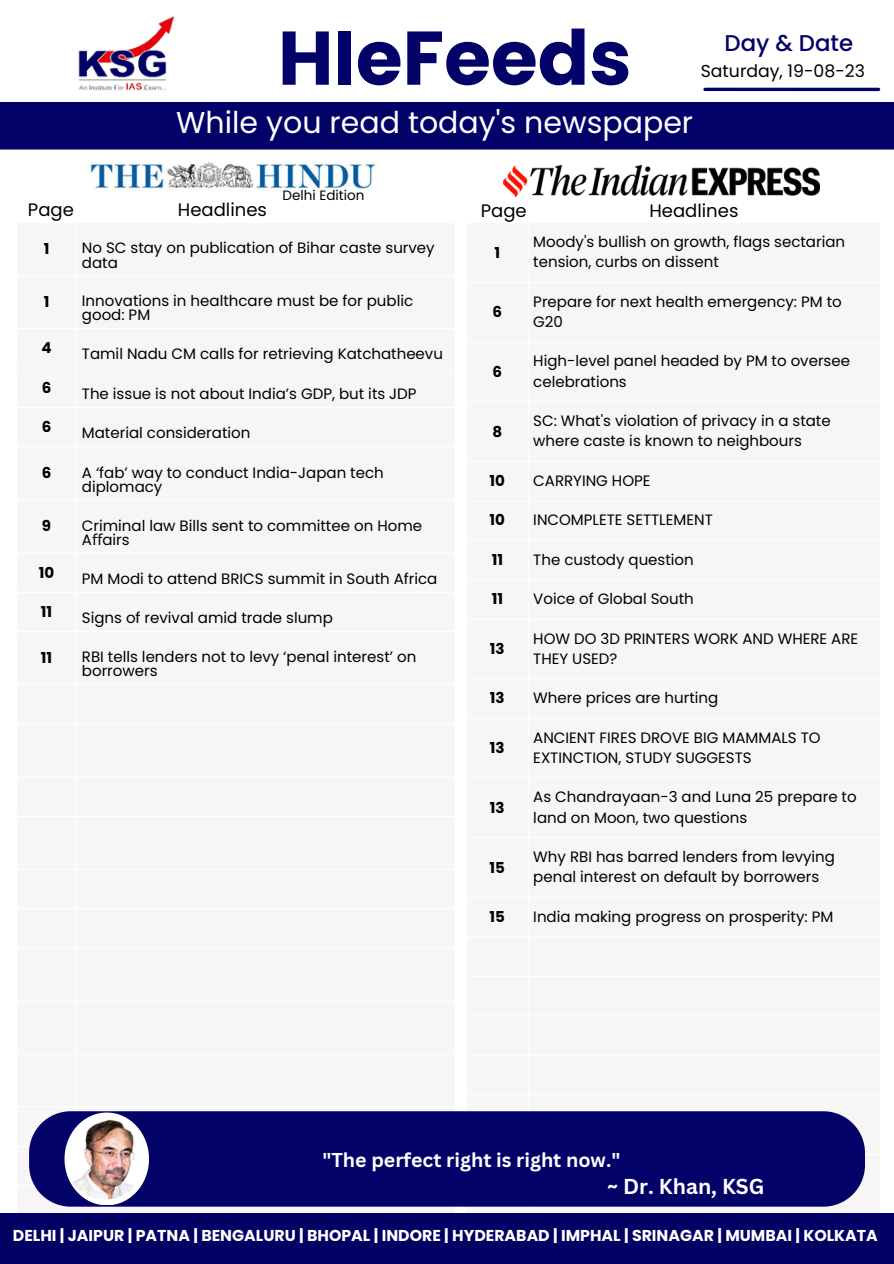
<style>
.page{position:relative;width:894px;height:1264px;background:#fff}
.page>*{position:absolute;margin:0;border:0;box-sizing:border-box;transform-origin:0 0}
.t1{font:700 75.9px "Poppins";color:#030268}
.t2{font:30px "Poppins";color:#fff}
.t3{font:500 22.8px "Poppins";color:#030268}
.t4{font:700 21px "Canva Sans";color:#fff}
.t5{font:700 19.5px "Canva Sans";color:#fff}
.t6{font:18px "Poppins";color:#000}
.t7{font:17.25px "Poppins";color:#000}
.t8{font:700 15.75px "Poppins";color:#fff}
.t9{font:15px/20.1px "Poppins";color:#000}
.t10{font:700 15px "Poppins";color:#000}
.t11{font:13.5px "Poppins";color:#000}
.s1{font-family:"Noto Sans"}
</style>
<div class="page">
<img style="left:503px;top:166px;width:316px;height:30px">
<div style="left:29px;top:1111px;width:835px;height:95px;background:#030268"></div>
<div style="left:64px;top:1112px;width:85px;height:93px;background:#fff;border-radius:50%"></div>
<img style="left:64px;top:1118px;width:81px;height:81px;border-radius:50%">
<img style="left:78px;top:16px;width:97px;height:75px">
<div style="left:0;top:102px;width:893px;height:47px;background:#030268"></div>
<hr style="left:704px;top:88px;width:174px;height:3px;background:#030268">
<img style="left:90px;top:161px;width:286px;height:30px">
<div style="left:0;top:1212px;width:893px;height:51px;background:#030163"></div>
<p class="t1" style="left:278px;top:5px;width:355px">HIeFeeds</p>
<p class="t2" style="left:176px;top:101px;width:518px">While you read today's newspaper</p>
<p class="t3" style="left:724px;top:27px;width:130px">Day &amp; Date</p>
<p class="t7" style="left:700px;top:59px;width:166px">Saturday, 19-08-23</p>
<p class="t11" style="left:282px;top:186px;width:83px">Delhi Edition</p>
<p class="t6" style="left:28px;top:197px;width:47px">Page</p>
<p class="t6" style="left:178px;top:197px;width:90px">Headlines</p>
<p class="t6" style="left:480px;top:198px;width:47px">Page</p>
<p class="t6" style="left:649px;top:198px;width:90px">Headlines</p>
<p class="t10" style="left:44px;top:238px;width:7px">1</p>
<p class="t9" style="left:82px;top:241px;width:354px;line-height:14.1px">No SC stay on publication of Bihar caste survey data</p>
<p class="t10" style="left:44px;top:291px;width:7px">1</p>
<p class="t9" style="left:82px;top:294px;width:333px;line-height:14.1px">Innovations in healthcare must be for public good: PM</p>
<p class="t10" style="left:41px;top:337px;width:12px">4</p>
<p class="t9" style="left:82px;top:344px;width:362px">Tamil Nadu CM calls for retrieving Katchatheevu</p>
<p class="t10" style="left:42px;top:377px;width:11px">6</p>
<p class="t9" style="left:82px;top:383px;width:336px">The issue is not about India’s GDP, but its JDP</p>
<p class="t10" style="left:42px;top:416px;width:11px">6</p>
<p class="t9" style="left:82px;top:423px;width:170px">Material consideration</p>
<p class="t10" style="left:42px;top:462px;width:11px">6</p>
<p class="t9" style="left:82px;top:465px;width:303px;line-height:14.1px">A ‘fab’ way to conduct India-Japan tech diplomacy</p>
<p class="t10" style="left:42px;top:515px;width:11px">9</p>
<p class="t9" style="left:82px;top:518px;width:341px;line-height:14.1px">Criminal law Bills sent to committee on Home<br>A<span class="s1">ff</span>airs</p>
<p class="t10" style="left:39px;top:562px;width:17px">10</p>
<p class="t9" style="left:82px;top:568px;width:357px">PM Modi to attend BRICS summit in South Africa</p>
<p class="t10" style="left:41px;top:601px;width:13px">11</p>
<p class="t9" style="left:82px;top:607px;width:252px">Signs of revival amid trade slump</p>
<p class="t10" style="left:41px;top:647px;width:13px">11</p>
<p class="t9" style="left:82px;top:650px;width:336px;line-height:14.1px">RBI tells lenders not to levy ‘penal interest’ on borrowers</p>
<p class="t10" style="left:494px;top:242px;width:7px">1</p>
<p class="t9" style="left:533px;top:232px;width:313px">Moody's bullish on growth, flags sectarian tension, curbs on dissent</p>
<p class="t10" style="left:492px;top:301px;width:11px">6</p>
<p class="t9" style="left:533px;top:291px;width:310px">Prepare for next health emergency: PM to<br>G20</p>
<p class="t10" style="left:492px;top:361px;width:11px">6</p>
<p class="t9" style="left:533px;top:351px;width:318px">High-level panel headed by PM to oversee celebrations</p>
<p class="t10" style="left:492px;top:421px;width:11px">8</p>
<p class="t9" style="left:533px;top:411px;width:299px">SC: What's violation of privacy in a state where caste is known to neighbours</p>
<p class="t10" style="left:489px;top:470px;width:17px">10</p>
<p class="t9" style="left:533px;top:470px;width:119px">CARRYING HOPE</p>
<p class="t10" style="left:489px;top:509px;width:17px">10</p>
<p class="t9" style="left:533px;top:510px;width:181px">INCOMPLETE SETTLEMENT</p>
<p class="t10" style="left:491px;top:549px;width:13px">11</p>
<p class="t9" style="left:533px;top:549px;width:162px">The custody question</p>
<p class="t10" style="left:491px;top:588px;width:13px">11</p>
<p class="t9" style="left:533px;top:589px;width:162px">Voice of Global South</p>
<p class="t10" style="left:490px;top:638px;width:16px">13</p>
<p class="t9" style="left:533px;top:628px;width:326px">HOW DO 3D PRINTERS WORK AND WHERE ARE<br>THEY USED?</p>
<p class="t10" style="left:490px;top:687px;width:16px">13</p>
<p class="t9" style="left:533px;top:688px;width:186px">Where prices are hurting</p>
<p class="t10" style="left:490px;top:737px;width:16px">13</p>
<p class="t9" style="left:533px;top:727px;width:289px">ANCIENT FIRES DROVE BIG MAMMALS TO<br>EXTINCTION, STUDY SUGGESTS</p>
<p class="t10" style="left:490px;top:797px;width:16px">13</p>
<p class="t9" style="left:533px;top:787px;width:325px">As Chandrayaan-3 and Luna 25 prepare to land on Moon, two questions</p>
<p class="t10" style="left:489px;top:856px;width:17px">15</p>
<p class="t9" style="left:533px;top:846px;width:303px">Why RBI has barred lenders from levying penal interest on default by borrowers</p>
<p class="t10" style="left:489px;top:906px;width:17px">15</p>
<p class="t9" style="left:533px;top:906px;width:301px">India making progress on prosperity: PM</p>
<p class="t5" style="left:322px;top:1145px;width:299px">"The perfect right is right now."</p>
<p class="t4" style="left:607px;top:1171px;width:159px">~ Dr. Khan, KSG</p>
<p class="t8" style="left:13px;top:1224px;width:866px">DELHI | JAIPUR | PATNA | BENGALURU | BHOPAL | INDORE | HYDERABAD | IMPHAL | SRINAGAR | MUMBAI | KOLKATA</p>
</div>
